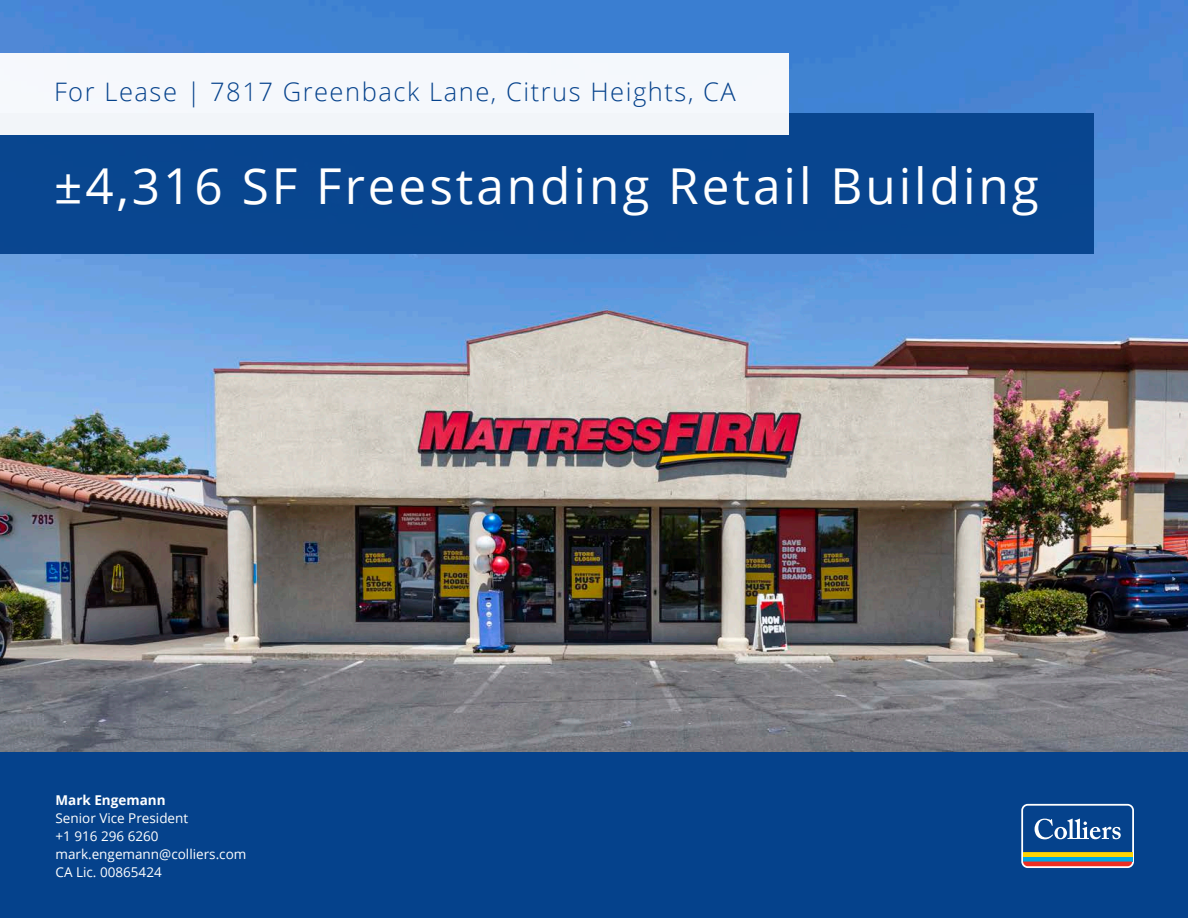
<style>
.page{position:relative;width:1188px;height:918px;background:#fff}
.page>*{position:absolute;margin:0;border:0;box-sizing:border-box;transform-origin:0 0}
.t1{font:49.5px "Open Sans";letter-spacing:.06em;color:#fff}
.t2{font:300 25.5px "Open Sans";letter-spacing:.06em;color:#05428c}
.t3{font:13.5px/18px "Open Sans";color:#fff}
.t4{font:700 13.5px "Open Sans";color:#fff}
</style>
<div class="page">
<img style="left:0;top:0;width:1188px;height:753px">
<div style="left:0;top:753px;width:1188px;height:165px;background:#05428c"></div>
<svg style="left:1021px;top:804px;width:113px;height:64px"></svg>
<div style="left:1023px;top:857px;width:109px;height:5px;background:#00a8e4"></div>
<div style="left:1023px;top:852px;width:109px;height:5px;background:#fed503"></div>
<svg style="left:1023px;top:862px;width:109px;height:4px"></svg>
<svg style="left:1023px;top:806px;width:109px;height:46px"></svg>
<div style="left:0;top:113px;width:1094px;height:141px;background:#05428c"></div>
<div style="left:0;top:53px;width:789px;height:81px;background:#f5f8fc"></div>
<h2 class="t2" style="left:54px;top:75px;width:683px">For Lease | 7817 Greenback Lane, Citrus Heights, CA</h2>
<h1 class="t1" style="left:54px;top:152px;width:986px">±4,316 SF Freestanding Retail Building</h1>
<p class="t4" style="left:56px;top:790px;width:112px">Mark Engemann</p>
<p class="t3" style="left:56px;top:808px;width:192px">Senior Vice President<br>+1 916 296 6260 mark.engemann@colliers.com<br>CA Lic. 00865424</p>
</div>
